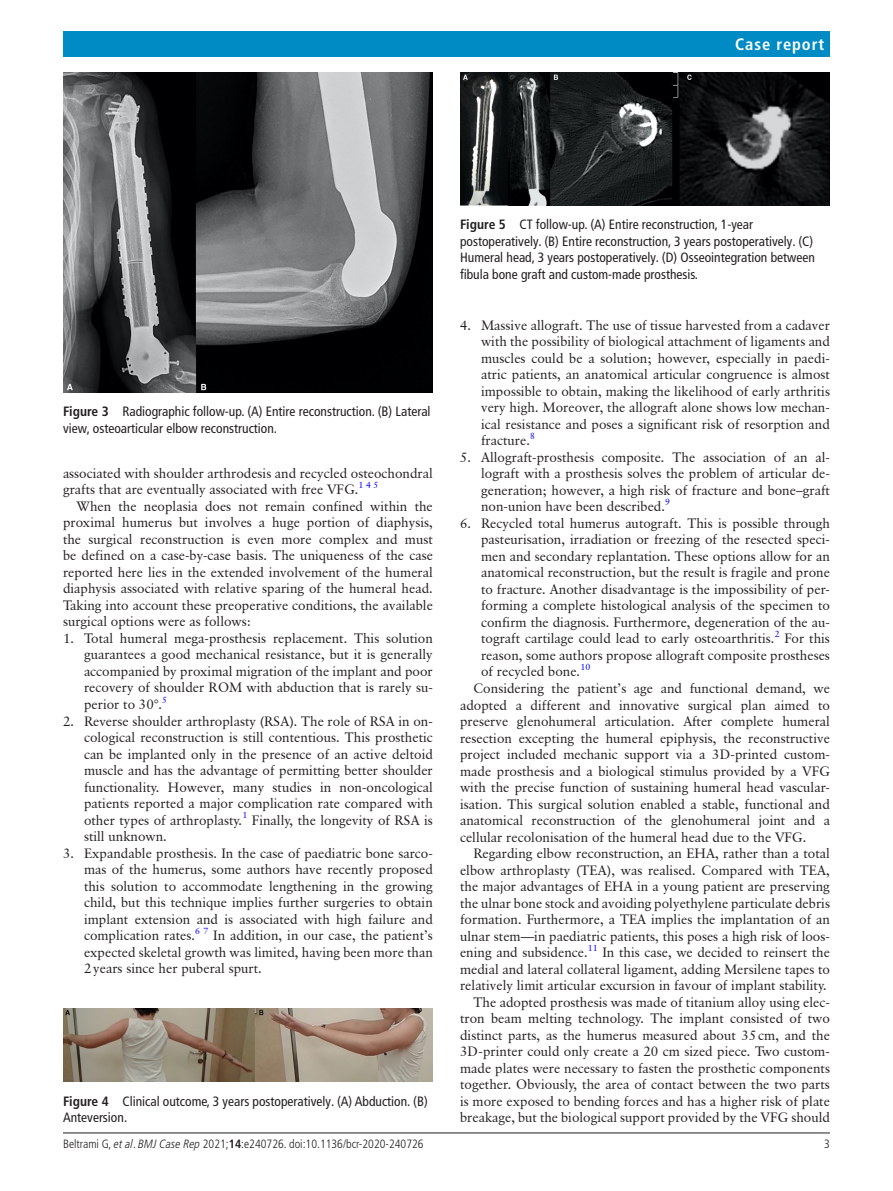
<style>
.page{position:relative;width:893px;height:1191px;background:#fff}
.page>*{position:absolute;margin:0;border:0;box-sizing:border-box;transform-origin:0 0}
.t1{font:700 condensed 16.5px "Frutiger LT Pro";letter-spacing:.055em;color:#fff}
.t2{font:13.5px/16.5px "Classical Garamond BT";color:#231f20;text-align:justify}
.t3{font:condensed 13.5px/16.5px "Frutiger LT Pro";color:#231f20}
.t4{font:300 condensed 12px "Frutiger LT Pro";color:#231f20}
.s1{font-weight:700}
.s2{font-style:italic}
</style>
<div class="page">
<hr style="left:63px;top:1132px;width:767px;height:1px;background:#231f20">
<div style="left:63px;top:31px;width:767px;height:25px;background:#008bc5"></div>
<img style="left:63px;top:72px;width:370px;height:320px">
<img style="left:63px;top:1008px;width:370px;height:73px">
<img style="left:460px;top:72px;width:370px;height:133px">
<p class="t1" style="left:735px;top:34px;width:91px">Case report</p>
<p class="t3" style="left:63px;top:403px;width:369px"><span class="s1">Figure 3</span> Radiographic follow-up. (A) Entire reconstruction. (B) Lateral view, osteoarticular elbow reconstruction.</p>
<p class="t2" style="left:63px;top:465px;width:371px">associated with shoulder arthrodesis and recycled osteochondral grafts that are eventually associated with free VFG.<sup>1</sup> <sup>4</sup> <sup>5</sup></p>
<p class="t2" style="left:63px;top:498px;width:371px;text-indent:14px">When the neoplasia does not remain confined within the proximal humerus but involves a huge portion of diaphysis, the surgical reconstruction is even more complex and must be defined on a case-by-case basis. The uniqueness of the case reported here lies in the extended involvement of the humeral diaphysis associated with relative sparing of the humeral head.<br>Taking into account these preoperative conditions, the available surgical options were as follows:</p>
<p class="t2" style="left:84px;top:630px;width:350px;text-indent:-21px">1. Total humeral mega-prosthesis replacement. This solution guarantees a good mechanical resistance, but it is generally accompanied by proximal migration of the implant and poor recovery of shoulder ROM with abduction that is rarely su&shy;perior to 30°.<sup>5</sup></p>
<p class="t2" style="left:84px;top:712px;width:350px;text-indent:-21px">2. Reverse shoulder arthroplasty (RSA). The role of RSA in on&shy;cological reconstruction is still contentious. This prosthetic can be implanted only in the presence of an active deltoid muscle and has the advantage of permitting better shoulder functionality. However, many studies in non-oncological patients reported a major complication rate compared with other types of arthroplasty.<sup>1</sup> Finally, the longevity of RSA is still unknown.</p>
<p class="t2" style="left:84px;top:844px;width:350px;text-indent:-21px">3. Expandable prosthesis. In the case of paediatric bone sarco&shy;mas of the humerus, some authors have recently proposed this solution to accommodate lengthening in the growing child, but this technique implies further surgeries to obtain implant extension and is associated with high failure and complication rates.<sup>6</sup> <sup>7</sup> In addition, in our case, the patient’s expected skeletal growth was limited, having been more than 2years since her puberal spurt.</p>
<p class="t3" style="left:63px;top:1092px;width:366px"><span class="s1">Figure 4</span> Clinical outcome, 3 years postoperatively. (A) Abduction. (B)<br>Anteversion.</p>
<p class="t3" style="left:460px;top:216px;width:356px"><span class="s1">Figure 5</span> CT follow-up. (A) Entire reconstruction, 1-year postoperatively. (B) Entire reconstruction, 3 years postoperatively. (C)<br>Humeral head, 3 years postoperatively. (D) Osseointegration between fibula bone graft and custom-made prosthesis.</p>
<p class="t2" style="left:481px;top:317px;width:350px;text-indent:-21px">4. Massive allograft. The use of tissue harvested from a cadaver with the possibility of biological attachment of ligaments and muscles could be a solution; however, especially in paedi&shy;atric patients, an anatomical articular congruence is almost impossible to obtain, making the likelihood of early arthritis very high. Moreover, the allograft alone shows low mechan&shy;ical resistance and poses a significant risk of resorption and fracture.<sup>8</sup></p>
<p class="t2" style="left:481px;top:449px;width:350px;text-indent:-21px">5. Allograft-prosthesis composite. The association of an al&shy;lograft with a prosthesis solves the problem of articular de&shy;generation; however, a high risk of fracture and bone–graft non-union have been described.<sup>9</sup></p>
<p class="t2" style="left:460px;top:515px;width:371px">6. Recycled total humerus autograft. This is possible through</p>
<p class="t2" style="left:481px;top:531px;width:350px">pasteurisation, irradiation or freezing of the resected speci-</p>
<p class="t2" style="left:481px;top:548px;width:350px">men and secondary replantation. These options allow for an</p>
<p class="t2" style="left:481px;top:564px;width:350px">anatomical reconstruction, but the result is fragile and prone</p>
<p class="t2" style="left:481px;top:581px;width:350px">to fracture. Another disadvantage is the impossibility of per-</p>
<p class="t2" style="left:481px;top:597px;width:350px">forming a complete histological analysis of the specimen to</p>
<p class="t2" style="left:481px;top:614px;width:350px">confirm the diagnosis. Furthermore, degeneration of the au-</p>
<p class="t2" style="left:481px;top:630px;width:350px">tograft cartilage could lead to early osteoarthritis.<sup>2</sup> For this</p>
<p class="t2" style="left:481px;top:647px;width:350px">reason, some authors propose allograft composite prostheses</p>
<p class="t2" style="left:481px;top:663px;width:111px">of recycled bone.<sup>10</sup></p>
<p class="t2" style="left:474px;top:680px;width:358px">Considering the patient’s age and functional demand, we</p>
<p class="t2" style="left:460px;top:696px;width:371px">adopted a different and innovative surgical plan aimed to</p>
<p class="t2" style="left:460px;top:713px;width:371px">preserve glenohumeral articulation. After complete humeral</p>
<p class="t2" style="left:460px;top:729px;width:371px">resection excepting the humeral epiphysis, the reconstructive</p>
<p class="t2" style="left:460px;top:746px;width:371px">project included mechanic support via a 3D-printed custom-</p>
<p class="t2" style="left:460px;top:762px;width:371px">made prosthesis and a biological stimulus provided by a VFG</p>
<p class="t2" style="left:460px;top:779px;width:371px">with the precise function of sustaining humeral head vascular-</p>
<p class="t2" style="left:460px;top:795px;width:371px">isation. This surgical solution enabled a stable, functional and</p>
<p class="t2" style="left:460px;top:812px;width:371px">anatomical reconstruction of the glenohumeral joint and a</p>
<p class="t2" style="left:460px;top:828px;width:348px">cellular recolonisation of the humeral head due to the VFG.</p>
<p class="t2" style="left:474px;top:845px;width:358px">Regarding elbow reconstruction, an EHA, rather than a total</p>
<p class="t2" style="left:460px;top:861px;width:371px">elbow arthroplasty (TEA), was realised. Compared with TEA,</p>
<p class="t2" style="left:460px;top:878px;width:371px">the major advantages of EHA in a young patient are preserving</p>
<p class="t2" style="left:460px;top:894px;width:371px">the ulnar bone stock and avoiding polyethylene particulate debris</p>
<p class="t2" style="left:460px;top:911px;width:371px">formation. Furthermore, a TEA implies the implantation of an</p>
<p class="t2" style="left:460px;top:927px;width:371px">ulnar stem—in paediatric patients, this poses a high risk of loos-</p>
<p class="t2" style="left:460px;top:944px;width:371px">ening and subsidence.<sup>11</sup> In this case, we decided to reinsert the</p>
<p class="t2" style="left:460px;top:960px;width:371px">medial and lateral collateral ligament, adding Mersilene tapes to</p>
<p class="t2" style="left:460px;top:977px;width:368px">relatively limit articular excursion in favour of implant stability.</p>
<p class="t2" style="left:474px;top:993px;width:358px">The adopted prosthesis was made of titanium alloy using elec-</p>
<p class="t2" style="left:460px;top:1010px;width:371px">tron beam melting technology. The implant consisted of two</p>
<p class="t2" style="left:460px;top:1026px;width:371px">distinct parts, as the humerus measured about 35cm, and the</p>
<p class="t2" style="left:460px;top:1043px;width:371px">3D-printer could only create a 20 cm sized piece. Two custom-</p>
<p class="t2" style="left:460px;top:1059px;width:371px">made plates were necessary to fasten the prosthetic components</p>
<p class="t2" style="left:460px;top:1076px;width:371px">together. Obviously, the area of contact between the two parts</p>
<p class="t2" style="left:460px;top:1092px;width:371px">is more exposed to bending forces and has a higher risk of plate</p>
<p class="t2" style="left:460px;top:1109px;width:371px">breakage, but the biological support provided by the VFG should</p>
<p class="t4" style="left:63px;top:1136px;width:362px">Beltrami G, <span class="s2">et al</span>. <span class="s2">BMJ Case Rep</span> 2021;<span class="s1">14</span>:e240726. doi:10.1136/bcr-2020-240726</p>
<p class="t4" style="left:824px;top:1136px;width:7px">3</p>
</div>
